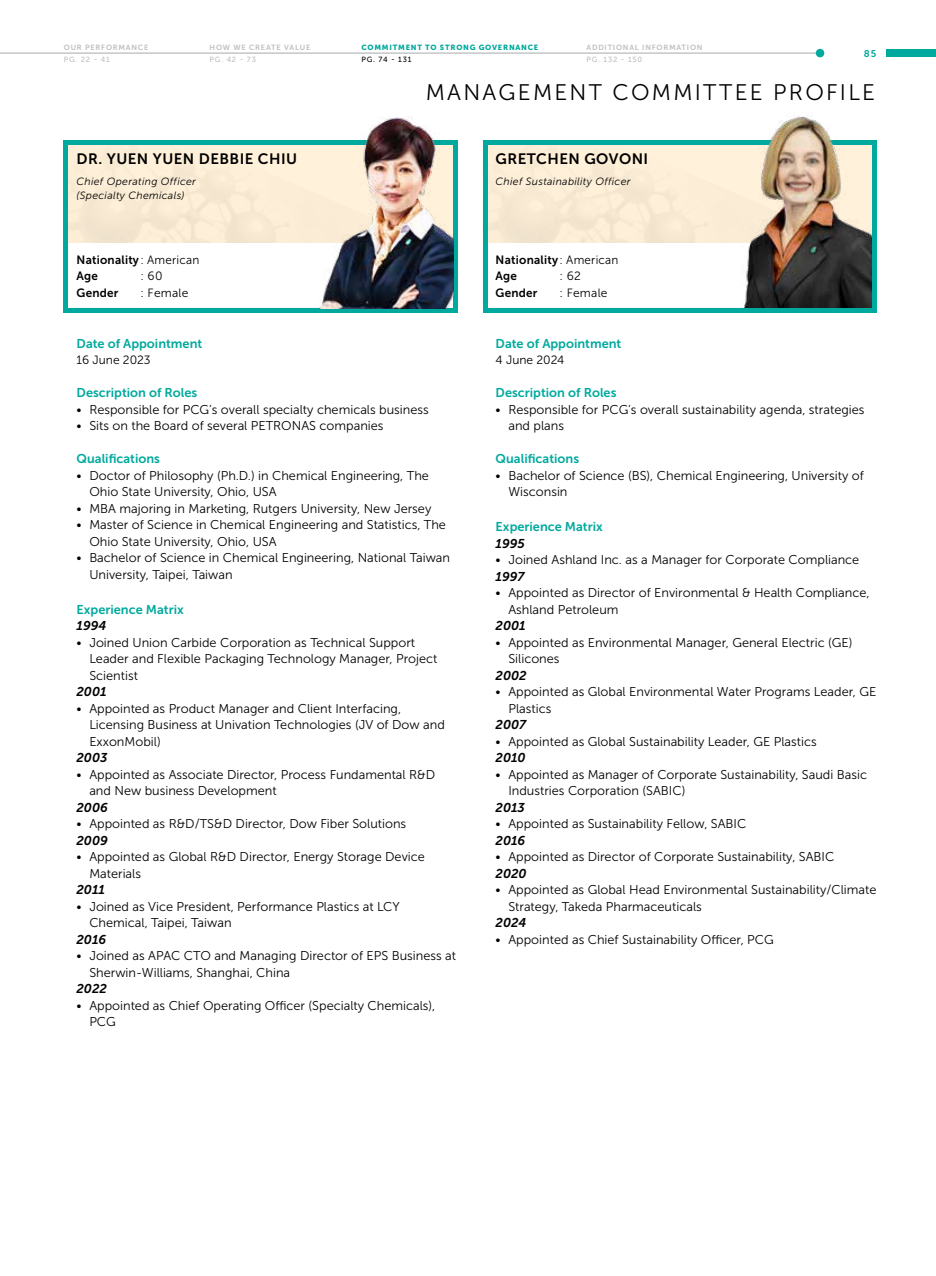
<style>
.page{position:relative;width:936px;height:1276px;background:#fff}
.page>*{position:absolute;margin:0;border:0;box-sizing:border-box;transform-origin:0 0}
.t1{font:22.5px "Museo Sans 300";letter-spacing:.1em;color:#000}
.t2{font:15px "Museo Sans 700";letter-spacing:.03em;color:#000}
.t3{font:12.75px/16.5px "Museo Sans 300";color:#000}
.t4{font:12.75px "Museo Sans 700";color:#00a99d}
.t5{font:italic 12.75px "Museo Sans 700";color:#000}
.t6{font:12px/16.5px "Museo Sans 700";letter-spacing:.02em;color:#000}
.t7{font:12px "Museo Sans 300";color:#000}
.t8{font:italic 10.5px/13.5px "Museo Sans 300";letter-spacing:.03em;color:#000}
.t9{font:9.75px "Museo Sans 700";color:#00a99d}
.t10{font:7.5px "Museo Sans 700";letter-spacing:.1em;color:#bcbec0}
.t11{font:7.5px "Museo Sans 900";letter-spacing:.1em;color:#00a99d}
.t12{font:7.5px "Museo Sans 500";letter-spacing:.1em;color:#bcbec0}
.t13{font:7.5px "Museo Sans 500";letter-spacing:.1em;color:#000}
.s1{font-family:"Museo Sans 300"}
</style>
<div class="page">
<div style="left:886px;top:49px;width:49px;height:8px;background:#00a99d"></div>
<hr style="left:0;top:53px;width:820px;height:1px;background:#a7a9ac">
<div style="left:815px;top:49px;width:9px;height:8px;background:#00a99d;border-radius:50%"></div>
<hr style="left:64px;top:140px;width:4px;height:172px;background:#00a99d">
<hr style="left:453px;top:140px;width:4px;height:172px;background:#00a99d">
<div style="left:64px;top:140px;width:393px;height:5px;background:#00a99d"></div>
<hr style="left:64px;top:308px;width:393px;height:4px;background:#00a99d">
<img style="left:270px;top:116px;width:183px;height:192px">
<img style="left:487px;top:145px;width:192px;height:98px">
<hr style="left:483px;top:140px;width:4px;height:172px;background:#00a99d">
<div style="left:483px;top:140px;width:393px;height:5px;background:#00a99d"></div>
<img style="left:679px;top:115px;width:193px;height:193px">
<hr style="left:483px;top:308px;width:393px;height:4px;background:#00a99d">
<hr style="left:872px;top:140px;width:4px;height:172px;background:#00a99d">
<p class="t10" style="left:64px;top:43px;width:86px">OUR PERFORMANCE</p>
<p class="t12" style="left:64px;top:55px;width:48px">PG. 22 - 41</p>
<p class="t10" style="left:209px;top:43px;width:102px">HOW WE CREATE VALUE</p>
<p class="t12" style="left:209px;top:55px;width:48px">PG. 42 - 73</p>
<p class="t11" style="left:361px;top:43px;width:178px">COMMITMENT TO STRONG GOVERNANCE</p>
<p class="t13" style="left:361px;top:55px;width:51px">PG. 74 - 131</p>
<p class="t10" style="left:586px;top:43px;width:117px">ADDITIONAL INFORMATION</p>
<p class="t12" style="left:586px;top:55px;width:57px">PG. 132 - 150</p>
<h1 class="t1" style="left:426px;top:80px;width:451px">MANAGEMENT COMMITTEE PROFILE</h1>
<p class="t9" style="left:863px;top:48px;width:14px">85</p>
<p class="t2" style="left:77px;top:151px;width:222px">DR. YUEN YUEN DEBBIE CHIU</p>
<p class="t2" style="left:495px;top:151px;width:154px">GRETCHEN GOVONI</p>
<p class="t8" style="left:77px;top:175px;width:121px">Chief Operating Officer (Specialty Chemicals)</p>
<p class="t8" style="left:495px;top:175px;width:136px">Chief Sustainability Officer</p>
<p class="t6" style="left:77px;top:251px;width:124px">Nationality<span class="s1">: American<br></span>Age</p>
<p class="t7" style="left:140px;top:270px;width:24px">: 60</p>
<p class="t6" style="left:495px;top:251px;width:124px">Nationality<span class="s1">: American<br></span>Age</p>
<p class="t7" style="left:559px;top:270px;width:23px">: 62</p>
<p class="t6" style="left:77px;top:284px;width:43px">Gender</p>
<p class="t7" style="left:140px;top:286px;width:50px">: Female</p>
<p class="t6" style="left:495px;top:284px;width:43px">Gender</p>
<p class="t7" style="left:559px;top:286px;width:50px">: Female</p>
<p class="t4" style="left:77px;top:336px;width:127px">Date of Appointment</p>
<p class="t7" style="left:77px;top:353px;width:76px">16 June 2023</p>
<p class="t4" style="left:77px;top:385px;width:122px">Description of Roles</p>
<p class="t3" style="left:77px;top:401px;width:353px">• Responsible for PCG’s overall specialty chemicals business</p>
<p class="t3" style="left:77px;top:417px;width:308px">• Sits on the Board of several PETRONAS companies</p>
<p class="t4" style="left:77px;top:451px;width:85px">Qualifications</p>
<p class="t3" style="left:89px;top:467px;width:341px;text-indent:-13px">• Doctor of Philosophy (Ph.D.) in Chemical Engineering, The<br>Ohio State University, Ohio, USA</p>
<p class="t3" style="left:77px;top:500px;width:356px">• MBA majoring in Marketing, Rutgers University, New Jersey</p>
<p class="t3" style="left:89px;top:516px;width:358px;text-indent:-13px">• Master of Science in Chemical Engineering and Statistics, The<br>Ohio State University, Ohio, USA</p>
<p class="t3" style="left:89px;top:549px;width:362px;text-indent:-13px">• Bachelor of Science in Chemical Engineering, National Taiwan<br>University, Taipei, Taiwan</p>
<p class="t4" style="left:77px;top:602px;width:109px">Experience Matrix</p>
<p class="t5" style="left:77px;top:619px;width:31px">1994</p>
<p class="t3" style="left:89px;top:634px;width:349px;text-indent:-13px">• Joined Union Carbide Corporation as Technical Support<br>Leader and Flexible Packaging Technology Manager, Project<br>Scientist</p>
<p class="t5" style="left:77px;top:685px;width:31px">2001</p>
<p class="t3" style="left:89px;top:700px;width:357px;text-indent:-13px">• Appointed as Product Manager and Client Interfacing,<br>Licensing Business at Univation Technologies (JV of Dow and<br>ExxonMobil)</p>
<p class="t5" style="left:77px;top:751px;width:32px">2003</p>
<p class="t3" style="left:89px;top:766px;width:347px;text-indent:-13px">• Appointed as Associate Director, Process Fundamental R&amp;D and New business Development</p>
<p class="t5" style="left:77px;top:800px;width:33px">2006</p>
<p class="t3" style="left:77px;top:815px;width:331px">• Appointed as R&amp;D/TS&amp;D Director, Dow Fiber Solutions</p>
<p class="t5" style="left:77px;top:833px;width:33px">2009</p>
<p class="t3" style="left:89px;top:848px;width:337px;text-indent:-13px">• Appointed as Global R&amp;D Director, Energy Storage Device<br>Materials</p>
<p class="t5" style="left:77px;top:882px;width:30px">2011</p>
<p class="t3" style="left:89px;top:898px;width:312px;text-indent:-13px">• Joined as Vice President, Performance Plastics at LCY<br>Chemical, Taipei, Taiwan</p>
<p class="t5" style="left:77px;top:932px;width:31px">2016</p>
<p class="t3" style="left:89px;top:947px;width:368px;text-indent:-13px">• Joined as APAC CTO and Managing Director of EPS Business at<br>Sherwin-Williams, Shanghai, China</p>
<p class="t5" style="left:77px;top:981px;width:32px">2022</p>
<p class="t3" style="left:89px;top:997px;width:347px;text-indent:-13px">• Appointed as Chief Operating Officer (Specialty Chemicals),<br>PCG</p>
<p class="t4" style="left:495px;top:336px;width:127px">Date of Appointment</p>
<p class="t7" style="left:495px;top:353px;width:70px">4 June 2024</p>
<p class="t4" style="left:495px;top:385px;width:122px">Description of Roles</p>
<p class="t3" style="left:508px;top:401px;width:357px;text-indent:-13px">• Responsible for PCG’s overall sustainability agenda, strategies and plans</p>
<p class="t4" style="left:495px;top:451px;width:85px">Qualifications</p>
<p class="t3" style="left:508px;top:467px;width:357px;text-indent:-13px">• Bachelor of Science (BS), Chemical Engineering, University of<br>Wisconsin</p>
<p class="t4" style="left:495px;top:520px;width:109px">Experience Matrix</p>
<p class="t5" style="left:495px;top:536px;width:31px">1995</p>
<p class="t3" style="left:495px;top:551px;width:365px">• Joined Ashland Inc. as a Manager for Corporate Compliance</p>
<p class="t5" style="left:495px;top:569px;width:30px">1997</p>
<p class="t3" style="left:508px;top:584px;width:363px;text-indent:-13px">• Appointed as Director of Environmental &amp; Health Compliance,<br>Ashland Petroleum</p>
<p class="t5" style="left:495px;top:619px;width:31px">2001</p>
<p class="t3" style="left:508px;top:634px;width:345px;text-indent:-13px">• Appointed as Environmental Manager, General Electric (GE)<br>Silicones</p>
<p class="t5" style="left:495px;top:668px;width:32px">2002</p>
<p class="t3" style="left:508px;top:683px;width:369px;text-indent:-13px">• Appointed as Global Environmental Water Programs Leader, GE<br>Plastics</p>
<p class="t5" style="left:495px;top:717px;width:32px">2007</p>
<p class="t3" style="left:495px;top:733px;width:322px">• Appointed as Global Sustainability Leader, GE Plastics</p>
<p class="t5" style="left:495px;top:750px;width:31px">2010</p>
<p class="t3" style="left:508px;top:766px;width:360px;text-indent:-13px">• Appointed as Manager of Corporate Sustainability, Saudi Basic<br>Industries Corporation (SABIC)</p>
<p class="t5" style="left:495px;top:800px;width:31px">2013</p>
<p class="t3" style="left:495px;top:815px;width:252px">• Appointed as Sustainability Fellow, SABIC</p>
<p class="t5" style="left:495px;top:833px;width:31px">2016</p>
<p class="t3" style="left:495px;top:848px;width:340px">• Appointed as Director of Corporate Sustainability, SABIC</p>
<p class="t5" style="left:495px;top:866px;width:32px">2020</p>
<p class="t3" style="left:508px;top:881px;width:369px;text-indent:-13px">• Appointed as Global Head Environmental Sustainability/Climate<br>Strategy, Takeda Pharmaceuticals</p>
<p class="t5" style="left:495px;top:915px;width:32px">2024</p>
<p class="t3" style="left:495px;top:931px;width:279px">• Appointed as Chief Sustainability Officer, PCG</p>
</div>
